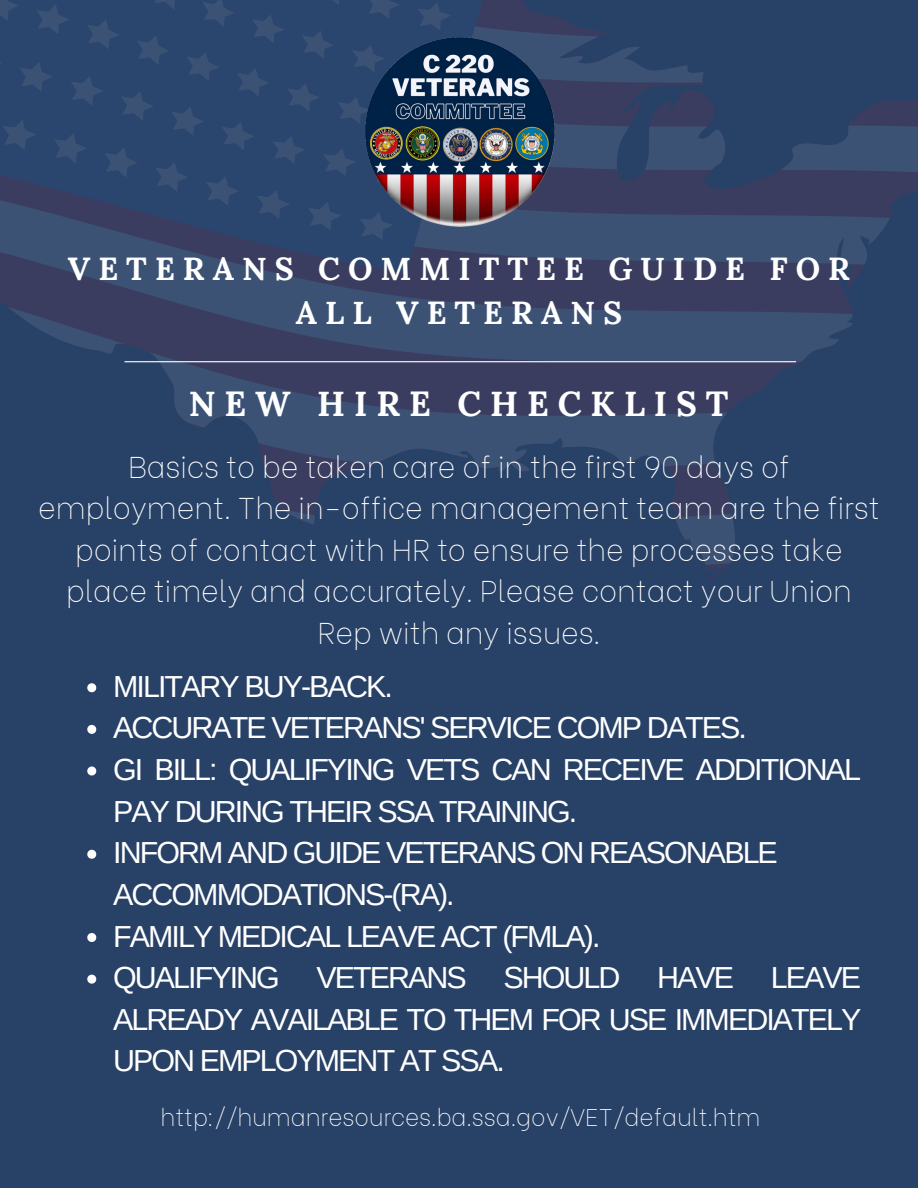
<style>
.page{position:relative;width:918px;height:1188px;background:#284166}
.page>*{position:absolute;margin:0;border:0;box-sizing:border-box;transform-origin:0 0}
.t1{font:700 34.8px "Lora";letter-spacing:.25em;color:#fff}
.t2{font:700 31.8px/43.8px "Lora";letter-spacing:.25em;color:#fff;text-align:center}
.t3{font:30.45px/41.7px "Arimo";letter-spacing:-.065em;color:#fff}
.t4{font:100 30px/41.7px "Be Vietnam";color:#fff;text-align:center}
.t5{font:100 24px "Be Vietnam";color:#fff}
</style>
<div class="page">
<svg style="left:0;top:0;width:918px;height:565px"></svg>
<hr style="left:125px;top:361px;width:671px;height:1px;background:#fff">
<img style="left:315px;top:35px;width:291px;height:195px">
<svg style="left:87px;top:683px;width:9px;height:9px"></svg>
<svg style="left:87px;top:725px;width:9px;height:9px"></svg>
<svg style="left:87px;top:767px;width:9px;height:9px"></svg>
<svg style="left:87px;top:850px;width:9px;height:9px"></svg>
<svg style="left:87px;top:933px;width:9px;height:9px"></svg>
<svg style="left:87px;top:975px;width:9px;height:9px"></svg>
<p class="t2" style="left:68px;top:247px;width:784px">VETERANS COMMITTEE GUIDE FOR<br>ALL VETERANS</p>
<p class="t1" style="left:189px;top:381px;width:541px">NEW HIRE CHECKLIST</p>
<p class="t4" style="left:38px;top:443px;width:843px">Basics to be taken care of in the first 90 days of employment. The in-office management team are the first points of contact with HR to ensure the processes take place timely and accurately. Please contact your Union Rep with any issues.</p>
<p class="t3" style="left:113px;top:665px;width:750px">MILITARY BUY-BACK.<br>ACCURATE VETERANS' SERVICE COMP DATES.<br>GI BILL: QUALIFYING VETS CAN RECEIVE ADDITIONAL PAY DURING THEIR SSA TRAINING.<br>INFORM AND GUIDE VETERANS ON REASONABLE ACCOMMODATIONS-(RA).<br>FAMILY MEDICAL LEAVE ACT (FMLA).<br>QUALIFYING VETERANS SHOULD HAVE LEAVE ALREADY AVAILABLE TO THEM FOR USE IMMEDIATELY UPON EMPLOYMENT AT SSA.</p>
<p class="t5" style="left:161px;top:1097px;width:601px">http://humanresources.ba.ssa.gov/VET/default.htm</p>
</div>
